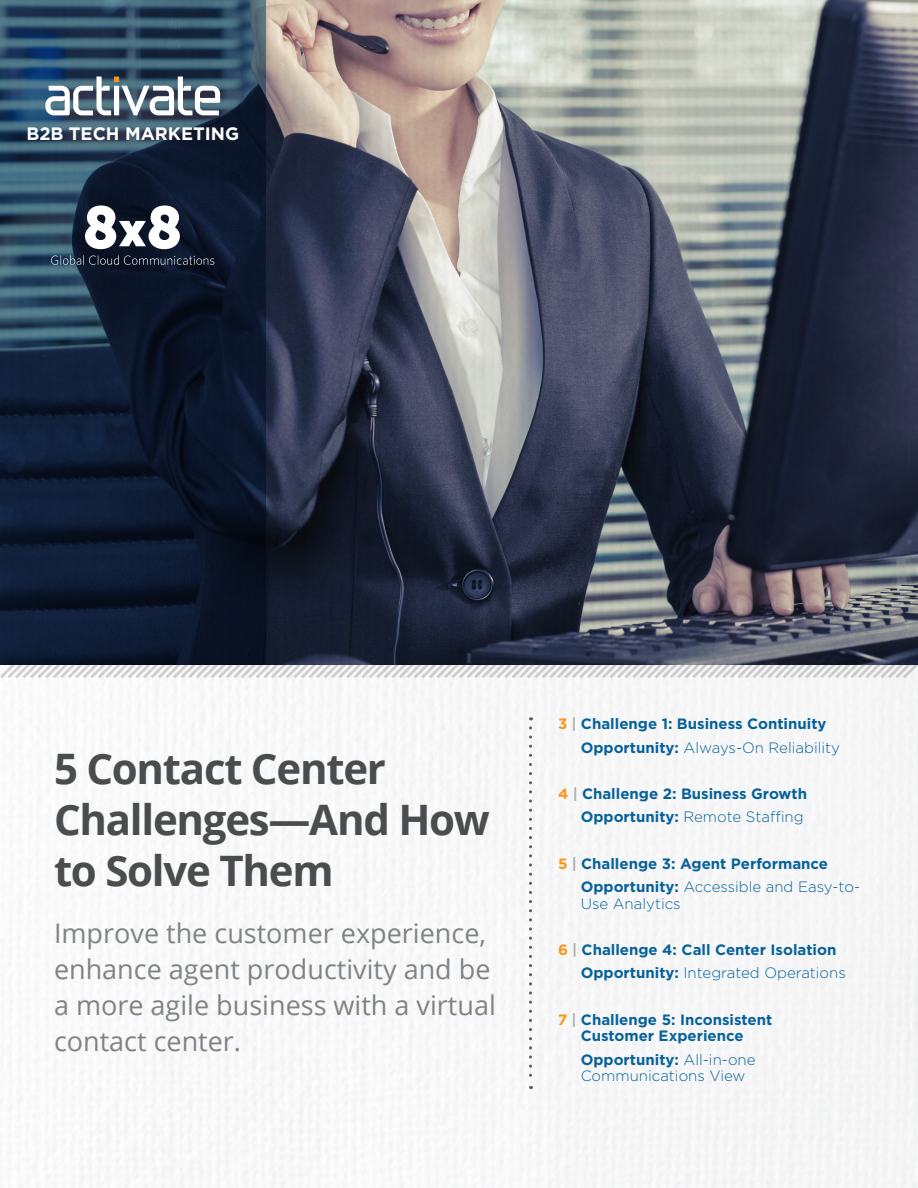
<style>
.page{position:relative;width:918px;height:1188px;background:#fff}
.page>*{position:absolute;margin:0;border:0;box-sizing:border-box;transform-origin:0 0}
.t1{font:700 42px/51px "Open Sans";letter-spacing:-.03em;color:#4b4c4d}
.t2{font:27px/36px "Open Sans";color:#808285}
.t3{font:700 18px "Gotham";color:#fff}
.t4{font:300 15px/16.5px "Gotham";color:#08629a}
.t5{font:700 15px/16.5px "Gotham";color:#08629a;text-align:center}
.s1{color:#f7981d}
.s2{color:#b0b1b5}
.s3{font-weight:700}
</style>
<div class="page">
<img style="left:0;top:681px;width:918px;height:507px">
<img style="left:266px;top:0;width:652px;height:660px">
<svg style="left:0;top:0;width:266px;height:660px;background:#18293f"></svg>
<svg style="left:45px;top:76px;width:175px;height:39px"></svg>
<svg style="left:0;top:660px;width:918px;height:21px"></svg>
<svg style="left:529px;top:728px;width:3px;height:361px"></svg>
<svg style="left:85px;top:206px;width:95px;height:43px"></svg>
<svg style="left:51px;top:255px;width:163px;height:10px;background:#303a4b"></svg>
<p class="t3" style="left:26px;top:121px;width:214px">B2B TECH MARKETING</p>
<p class="t1" style="left:54px;top:742px;width:437px">5 Contact Center<br>Challenges—And How to Solve Them</p>
<p class="t2" style="left:54px;top:915px;width:443px">Improve the customer experience, enhance agent productivity and be a more agile business with a virtual contact center.</p>
<p class="t5" style="left:558px;top:716px;width:270px"><span class="s1">3</span> <span class="s2">|</span> Challenge 1: Business Continuity</p>
<p class="t4" style="left:581px;top:739px;width:261px"><span class="s3">Opportunity:</span> Always-On Reliability</p>
<p class="t5" style="left:558px;top:785px;width:250px"><span class="s1">4</span> <span class="s2">|</span> Challenge 2: Business Growth</p>
<p class="t4" style="left:581px;top:808px;width:225px"><span class="s3">Opportunity:</span> Remote Staffing</p>
<p class="t5" style="left:558px;top:855px;width:272px"><span class="s1">5</span> <span class="s2">|</span> Challenge 3: Agent Performance</p>
<p class="t4" style="left:581px;top:878px;width:281px"><span class="s3">Opportunity:</span> Accessible and Easy-to-<br>Use Analytics</p>
<p class="t5" style="left:558px;top:941px;width:280px"><span class="s1">6</span> <span class="s2">|</span> Challenge 4: Call Center Isolation</p>
<p class="t4" style="left:581px;top:964px;width:267px"><span class="s3">Opportunity:</span> Integrated Operations</p>
<p class="t5" style="left:558px;top:1011px;width:216px"><span class="s1">7</span> <span class="s2">|</span> Challenge 5: Inconsistent<br>Customer Experience</p>
<p class="t4" style="left:581px;top:1051px;width:176px"><span class="s3">Opportunity:</span> All-in-one<br>Communications View</p>
</div>
